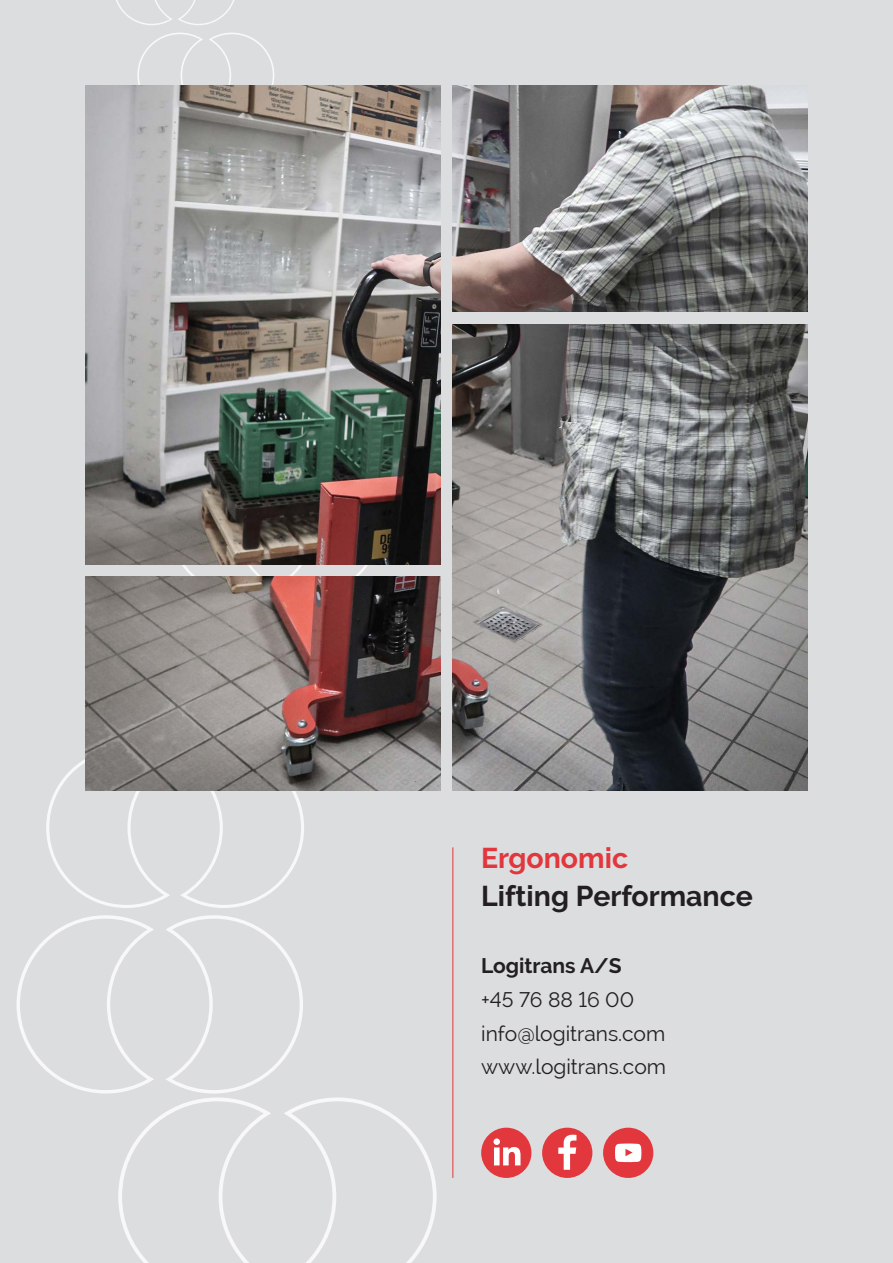
<style>
.page{position:relative;width:893px;height:1263px;background:#dcdddf}
.page>*{position:absolute;margin:0;border:0;box-sizing:border-box;transform-origin:0 0}
.t1{font:700 28.5px "Raleway";color:#231f20}
.t2{font:700 28.5px "Raleway";color:#e1373d}
.t3{font:21px/33.8px "Raleway";color:#231f20}
.t4{font:700 21px "Raleway";color:#231f20}
</style>
<div class="page">
<svg style="left:17px;top:915px;width:420px;height:348px"></svg>
<svg style="left:46px;top:564px;width:333px;height:344px"></svg>
<svg style="left:137px;top:33px;width:66px;height:52px"></svg>
<svg style="left:209px;top:33px;width:65px;height:52px"></svg>
<svg style="left:116px;top:0;width:118px;height:25px"></svg>
<img style="left:85px;top:85px;width:355px;height:479px">
<img style="left:453px;top:85px;width:355px;height:227px">
<img style="left:85px;top:577px;width:355px;height:214px">
<img style="left:453px;top:325px;width:355px;height:466px">
<hr style="left:453px;top:847px;width:1px;height:331px;background:#e1373d">
<div style="left:603px;top:1128px;width:50px;height:50px;background:#e1373d;border-radius:50%"></div>
<svg style="left:615px;top:1143px;width:26px;height:19px"></svg>
<div style="left:481px;top:1128px;width:50px;height:50px;background:#e1373d;border-radius:50%"></div>
<svg style="left:493px;top:1138px;width:27px;height:27px"></svg>
<div style="left:542px;top:1128px;width:50px;height:50px;background:#e1373d;border-radius:50%"></div>
<svg style="left:558px;top:1134px;width:18px;height:36px"></svg>
<h1 class="t2" style="left:481px;top:841px;width:148px">Ergonomic</h1>
<h1 class="t1" style="left:481px;top:879px;width:273px">Lifting Performance</h1>
<p class="t4" style="left:481px;top:954px;width:142px">Logitrans A/S</p>
<p class="t3" style="left:481px;top:982px;width:186px">+45 76 88 16 00 info@logitrans.com www.logitrans.com</p>
</div>
